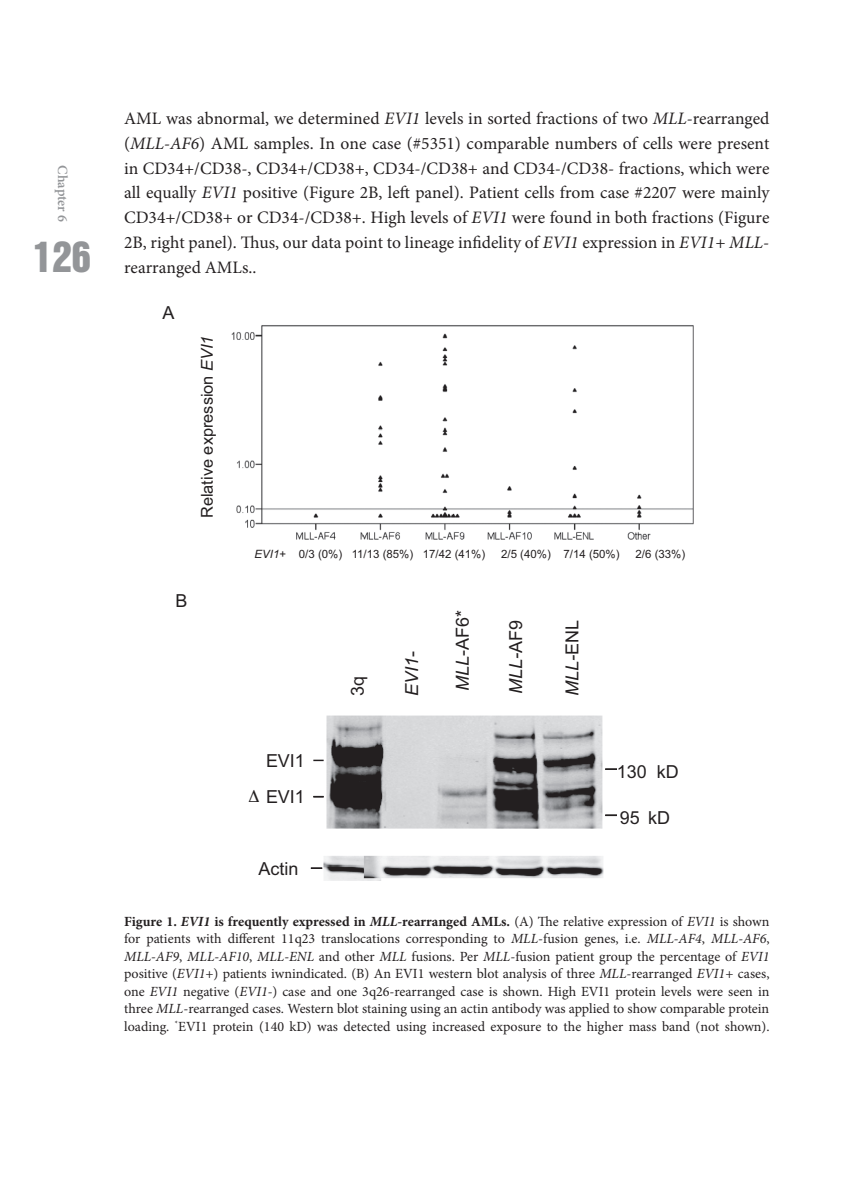
<style>
.page{position:relative;width:844px;height:1191px;background:#fff}
.page>*{position:absolute;margin:0;border:0;box-sizing:border-box;transform-origin:0 0}
.t1{font:38.5px "Helvetica Inserat LT";color:#939598}
.t2{font:18.03px/35.7px "Arial";color:#231f20}
.t3{font:italic 18.03px "Arial";color:#231f20}
.t4{font:17.5px/24.8px "Minion Pro";color:#231f20;text-align:justify}
.t5{font:16.28px "Arial";color:#231f20}
.t6{font:14px/17.5px "Minion Pro";color:#231f20;text-align:justify}
.t7{font:600 14px "Minion Pro";letter-spacing:-.005em;color:#939598}
.t8{font:11.38px "Arial";color:#231f20}
.s1{font-style:italic}
.s2{font-style:normal}
.s3{font-weight:700}
.s4{font-weight:700;font-style:italic}
</style>
<div class="page">
<img style="left:231px;top:325px;width:463px;height:556px">
<svg style="left:314px;top:759px;width:9px;height:2px"></svg>
<svg style="left:605px;top:768px;width:11px;height:2px"></svg>
<svg style="left:605px;top:814px;width:11px;height:2px"></svg>
<svg style="left:311px;top:867px;width:10px;height:2px"></svg>
<svg style="left:249px;top:789px;width:10px;height:12px"></svg>
<p class="t7" style="left:68px;top:165px;width:58px;rotate:90deg">Chapter 6</p>
<h1 class="t1" style="left:33px;top:240px;width:59px">126</h1>
<p class="t4" style="left:124px;top:107px;width:646px">AML was abnormal, we determined <span class="s1">EVI1</span> levels in sorted fractions of two <span class="s1">MLL-</span>rearranged (<span class="s1">MLL-AF6</span>) AML samples. In one case (#5351) comparable numbers of cells were present in CD34+/CD38-, CD34+/CD38+, CD34-/CD38+ and CD34-/CD38- fractions, which were all equally <span class="s1">EVI1</span> positive (Figure 2B, left panel). Patient cells from case #2207 were mainly CD34+/CD38+ or CD34-/CD38+. High levels of <span class="s1">EVI1</span> were found in both fractions (Figure 2B, right panel). Thus, our data point to lineage infidelity of <span class="s1">EVI1</span> expression in <span class="s1">EVI1+ MLL&shy;</span>rearranged AMLs..</p>
<p class="t2" style="left:162px;top:297px;width:13px">A</p>
<p class="t5" style="left:201px;top:518px;width:184px;rotate:-90deg">Relative expression <span class="s1">EVI1</span></p>
<p class="t2" style="left:175px;top:585px;width:13px">B</p>
<p class="t8" style="left:254px;top:550px;width:232px"><span class="s1">EVI1</span>+ 0/3 (0%) 11/13 (85%) 17/42 (41%)</p>
<p class="t8" style="left:501px;top:550px;width:120px">2/5 (40%) 7/14 (50%)</p>
<p class="t8" style="left:635px;top:550px;width:51px">2/6 (33%)</p>
<p class="t2" style="left:266px;top:744px;width:40px">EVI1<br>EVI1</p>
<p class="t2" style="left:258px;top:852px;width:41px">Actin</p>
<p class="t2" style="left:341px;top:695px;width:21px;rotate:-90deg">3q</p>
<p class="t3" style="left:405px;top:695px;width:46px;rotate:-90deg">EVI1<span class="s2">-</span></p>
<p class="t2" style="left:446px;top:691px;width:82px;rotate:-90deg"><span class="s1">MLL</span>-AF6*</p>
<p class="t3" style="left:509px;top:694px;width:75px;rotate:-90deg">MLL-<span class="s2">AF9</span></p>
<p class="t3" style="left:565px;top:695px;width:77px;rotate:-90deg">MLL-<span class="s2">ENL</span></p>
<p class="t2" style="left:616px;top:755px;width:64px">130 kD</p>
<p class="t2" style="left:619px;top:801px;width:52px">95 kD</p>
<p class="t6" style="left:124px;top:913px;width:647px"><span class="s3">Figure 1.</span> <span class="s4">EVI1</span> <span class="s3">is frequently expressed in</span> <span class="s4">MLL</span><span class="s3">-rearranged AMLs.</span> (A) The relative expression of <span class="s1">EVI1</span> is shown for patients with different 11q23 translocations corresponding to <span class="s1">MLL</span>-fusion genes, i.e. <span class="s1">MLL-AF4</span>, <span class="s1">MLL-AF6</span>, <span class="s1">MLL-AF9</span>, <span class="s1">MLL-AF10</span>, <span class="s1">MLL-ENL</span> and other <span class="s1">MLL</span> fusions. Per <span class="s1">MLL</span>-fusion patient group the percentage of <span class="s1">EVI1 </span>positive (<span class="s1">EVI1</span>+) patients iwnindicated. (B) An EVI1 western blot analysis of three <span class="s1">MLL</span>-rearranged <span class="s1">EVI1+</span> cases, one <span class="s1">EVI1</span> negative (<span class="s1">EVI1-</span>) case and one 3q26-rearranged case is shown. High EVI1 protein levels were seen in three <span class="s1">MLL</span>-rearranged cases. Western blot staining using an actin antibody was applied to show comparable protein loading. <sup>*</sup>EVI1 protein (140 kD) was detected using increased exposure to the higher mass band (not shown).</p>
</div>
